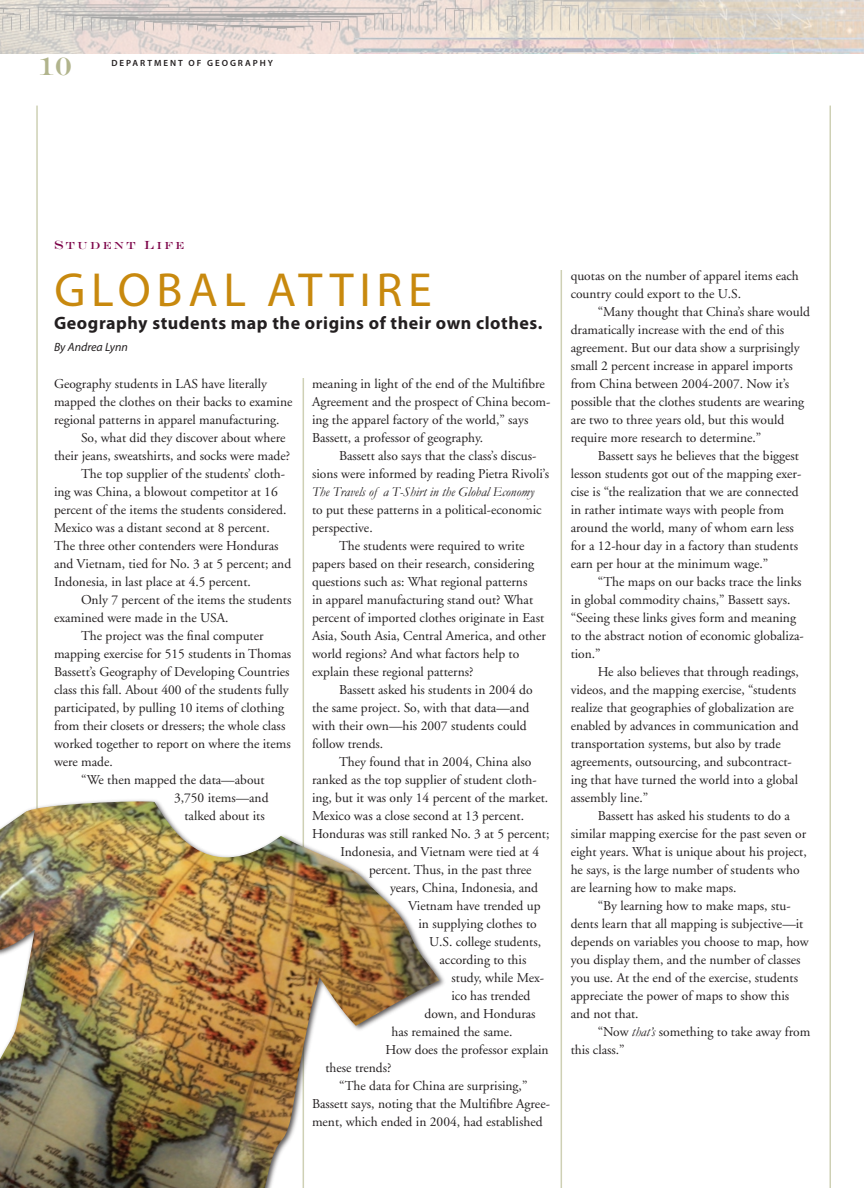
<style>
.page{position:relative;width:864px;height:1188px;background:#fff}
.page>*{position:absolute;margin:0;border:0;box-sizing:border-box;transform-origin:0 0}
.t1{font:48px "Myriad Pro";color:#c8890e}
.t2{font:25.5px "Engravers";color:#b1b48c}
.t3{font:700 18px "Myriad Pro";letter-spacing:.03em;color:#231f20}
.t4{font:13.5px/18px "Adobe Garamond";color:#231f20}
.t5{font:italic 13.5px "Garamond";color:#231f20}
.t6{font:italic 12px "Myriad Pro";color:#231f20}
.t7{font:10.5px "Engravers";letter-spacing:.23em;color:#7d0449}
.t8{font:600 9px "Myriad Pro";letter-spacing:.22em;color:#231f20}
.s1{font-size:12px}
.s2{font-family:"Garamond";font-style:italic}
</style>
<div class="page">
<hr style="left:303px;top:378px;width:1px;height:810px;background:#ced0b4">
<hr style="left:561px;top:270px;width:1px;height:918px;background:#ced0b4">
<hr style="left:830px;top:106px;width:1px;height:1082px;background:#ced0b4">
<img style="left:0;top:0;width:864px;height:54px">
<hr style="left:36px;top:106px;width:2px;height:1082px;background:#ced0b4">
<div style="left:0;top:798px;width:446px;height:390px;background:#fff"></div>
<img style="left:0;top:800px;width:439px;height:388px">
<h2 class="t2" style="left:39px;top:51px;width:34px">10</h2>
<p class="t8" style="left:111px;top:58px;width:163px">DEPARTMENT OF GEOGRAPHY</p>
<p class="t7" style="left:54px;top:239px;width:132px"><span class="s1">S</span> TUDENT <span class="s1">L</span>IFE</p>
<h1 class="t1" style="left:54px;top:260px;width:68px">GLOBAL</h1>
<h1 class="t1" style="left:267px;top:260px;width:59px">ATTIR</h1>
<h1 class="t1" style="left:408px;top:260px;width:25px">E</h1>
<h3 class="t3" style="left:54px;top:311px;width:490px">Geography students map the origins of their own clothes.</h3>
<p class="t6" style="left:54px;top:340px;width:75px">By Andrea Lynn</p>
<p class="t4" style="left:54px;top:375px;width:215px">Geography students in LAS have literally</p>
<p class="t4" style="left:54px;top:393px;width:240px">mapped the clothes on their backs to examine</p>
<p class="t4" style="left:54px;top:411px;width:227px">regional patterns in apparel manufacturing.</p>
<p class="t4" style="left:81px;top:429px;width:206px">So, what did they discover about where</p>
<p class="t4" style="left:54px;top:447px;width:238px">their jeans, sweatshirts, and socks were made?</p>
<p class="t4" style="left:81px;top:465px;width:206px">The top supplier of the students’ cloth-</p>
<p class="t4" style="left:54px;top:483px;width:225px">ing was China, a blowout competitor at 16</p>
<p class="t4" style="left:54px;top:501px;width:234px">percent of the items the students considered.</p>
<p class="t4" style="left:54px;top:519px;width:217px">Mexico was a distant second at 8 percent.</p>
<p class="t4" style="left:54px;top:537px;width:226px">The three other contenders were Honduras</p>
<p class="t4" style="left:54px;top:555px;width:239px">and Vietnam, tied for No. 3 at 5 percent; and</p>
<p class="t4" style="left:54px;top:573px;width:198px">Indonesia, in last place at 4.5 percent.</p>
<p class="t4" style="left:81px;top:591px;width:212px">Only 7 percent of the items the students</p>
<p class="t4" style="left:54px;top:609px;width:176px">examined were made in the USA.</p>
<p class="t4" style="left:81px;top:627px;width:184px">The project was the final computer</p>
<p class="t4" style="left:54px;top:645px;width:239px">mapping exercise for 515 students in Thomas</p>
<p class="t4" style="left:54px;top:663px;width:237px">Bassett’s Geography of Developing Countries</p>
<p class="t4" style="left:54px;top:681px;width:236px">class this fall. About 400 of the students fully</p>
<p class="t4" style="left:54px;top:699px;width:232px">participated, by pulling 10 items of clothing</p>
<p class="t4" style="left:54px;top:717px;width:233px">from their closets or dressers; the whole class</p>
<p class="t4" style="left:54px;top:735px;width:238px">worked together to report on where the items</p>
<p class="t4" style="left:54px;top:753px;width:60px">were made.</p>
<p class="t4" style="left:81px;top:771px;width:185px">“We then mapped the data—about</p>
<p class="t4" style="left:174px;top:789px;width:96px">3,750 items—and</p>
<p class="t4" style="left:184px;top:807px;width:82px">talked about its</p>
<p class="t4" style="left:312px;top:375px;width:240px">meaning in light of the end of the Multifibre Agreement and the prospect of China becom&shy;ing the apparel factory of the world,” says Bassett, a professor of geography.</p>
<p class="t4" style="left:312px;top:447px;width:239px;text-indent:27px">Bassett also says that the class’s discus&shy;sions were informed by reading Pietra Rivoli’s</p>
<p class="t5" style="left:312px;top:484px;width:224px">The Travels of a T-Shirt in the Global Economy</p>
<p class="t4" style="left:312px;top:501px;width:231px">to put these patterns in a political-economic perspective.</p>
<p class="t4" style="left:312px;top:537px;width:236px;text-indent:27px">The students were required to write papers based on their research, considering questions such as: What regional patterns<br>in apparel manufacturing stand out? What percent of imported clothes originate in East Asia, South Asia, Central America, and other world regions? And what factors help to explain these regional patterns?</p>
<p class="t4" style="left:312px;top:681px;width:222px;text-indent:27px">Bassett asked his students in 2004 do the same project. So, with that data—and with their own—his 2007 students could follow trends.</p>
<p class="t4" style="left:339px;top:753px;width:194px">They found that in 2004, China also</p>
<p class="t4" style="left:312px;top:771px;width:226px">ranked as the top supplier of student cloth-</p>
<p class="t4" style="left:312px;top:789px;width:238px">ing, but it was only 14 percent of the market.</p>
<p class="t4" style="left:312px;top:807px;width:214px">Mexico was a close second at 13 percent.</p>
<p class="t4" style="left:312px;top:825px;width:239px">Honduras was still ranked No. 3 at 5 percent;</p>
<p class="t4" style="left:340px;top:843px;width:200px">Indonesia, and Vietnam were tied at 4</p>
<p class="t4" style="left:369px;top:861px;width:164px">percent. Thus, in the past three</p>
<p class="t4" style="left:390px;top:879px;width:150px">years, China, Indonesia, and</p>
<p class="t4" style="left:408px;top:897px;width:134px">Vietnam have trended up</p>
<p class="t4" style="left:418px;top:915px;width:120px">in supplying clothes to</p>
<p class="t4" style="left:429px;top:933px;width:114px">U.S. college students,</p>
<p class="t4" style="left:440px;top:951px;width:88px">according to this</p>
<p class="t4" style="left:452px;top:969px;width:94px">study, while Mex-</p>
<p class="t4" style="left:452px;top:987px;width:80px">ico has trended</p>
<p class="t4" style="left:424px;top:1005px;width:113px">down, and Honduras</p>
<p class="t4" style="left:392px;top:1023px;width:123px">has remained the same.</p>
<p class="t4" style="left:386px;top:1041px;width:165px">How does the professor explain</p>
<p class="t4" style="left:326px;top:1059px;width:68px">these trends?</p>
<p class="t4" style="left:339px;top:1077px;width:190px">“The data for China are surprising,”</p>
<p class="t4" style="left:312px;top:1095px;width:240px">Bassett says, noting that the Multifibre Agree-</p>
<p class="t4" style="left:312px;top:1113px;width:232px">ment, which ended in 2004, had established</p>
<p class="t4" style="left:571px;top:267px;width:230px">quotas on the number of apparel items each country could export to the U.S.</p>
<p class="t4" style="left:571px;top:303px;width:241px;text-indent:27px">“Many thought that China’s share would dramatically increase with the end of this agreement. But our data show a surprisingly small 2 percent increase in apparel imports from China between 2004-2007. Now it’s possible that the clothes students are wearing are two to three years old, but this would require more research to determine.”</p>
<p class="t4" style="left:571px;top:447px;width:232px;text-indent:27px">Bassett says he believes that the biggest lesson students got out of the mapping exer&shy;cise is “the realization that we are connected in rather intimate ways with people from around the world, many of whom earn less for a 12-hour day in a factory than students earn per hour at the minimum wage.”</p>
<p class="t4" style="left:571px;top:573px;width:235px;text-indent:27px">“The maps on our backs trace the links in global commodity chains,” Bassett says. “Seeing these links gives form and meaning to the abstract notion of economic globaliza&shy;tion.”</p>
<p class="t4" style="left:571px;top:663px;width:230px;text-indent:27px">He also believes that through readings, videos, and the mapping exercise, “students realize that geographies of globalization are enabled by advances in communication and transportation systems, but also by trade agreements, outsourcing, and subcontract&shy;ing that have turned the world into a global assembly line.”</p>
<p class="t4" style="left:571px;top:807px;width:238px;text-indent:27px">Bassett has asked his students to do a similar mapping exercise for the past seven or eight years. What is unique about his project, he says, is the large number of students who are learning how to make maps.</p>
<p class="t4" style="left:571px;top:897px;width:239px;text-indent:27px">“By learning how to make maps, stu&shy;dents learn that all mapping is subjective—it depends on variables you choose to map, how you display them, and the number of classes you use. At the end of the exercise, students appreciate the power of maps to show this and not that.</p>
<p class="t4" style="left:571px;top:1023px;width:241px;text-indent:27px">“Now <span class="s2">that’s</span> something to take away from this class.”</p>
</div>
